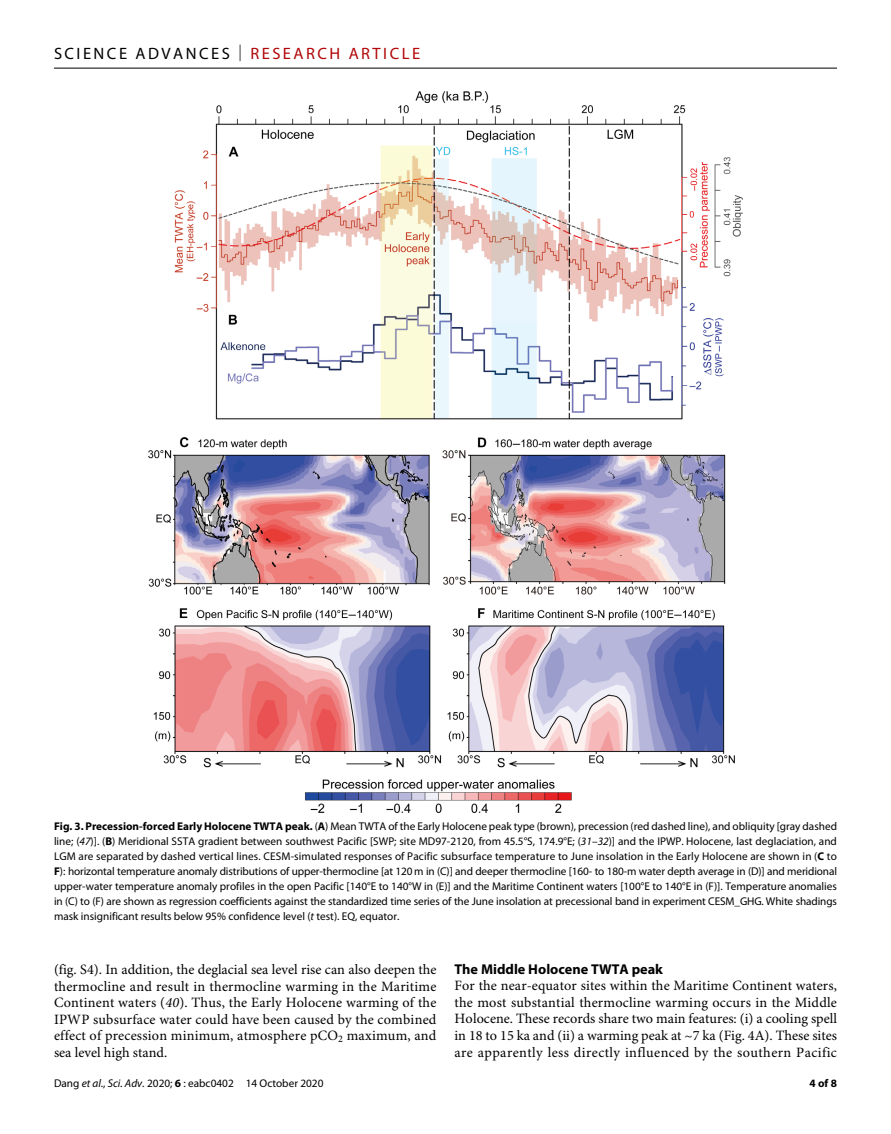
<style>
.page{position:relative;width:891px;height:1134px;background:#fff}
.page>*{position:absolute;margin:0;border:0;box-sizing:border-box;transform-origin:0 0}
.t1{font:16.5px "Myriad Pro";letter-spacing:.15em;color:#000}
.t2{font:14.25px/16.5px "Minion Pro";letter-spacing:.025em;color:#000;text-align:justify}
.t3{font:700 14.25px "Myriad Pro";color:#000}
.t4{font:11.25px/15px "Myriad Pro";color:#000;text-align:justify}
.t5{font:700 11.25px "Myriad Pro";color:#000}
.s1{font-weight:300}
.s2{color:#b10508}
.s3{font-weight:700}
.s4{font-style:italic}
</style>
<div class="page">
<hr style="left:54px;top:68px;width:783px;height:1px;background:#000">
<img style="left:148px;top:91px;width:595px;height:722px">
<h1 class="t1" style="left:54px;top:40px;width:368px">SCIENCE ADVANCES <span class="s1">|</span> <span class="s2">RESEARCH ARTICLE</span></h1>
<p class="t4" style="left:54px;top:819px;width:785px"><span class="s3">Fig. 3. Precession-forced Early Holocene TWTA peak.</span> (<span class="s3">A</span>) Mean TWTA of the Early Holocene peak type (brown), precession (red dashed line), and obliquity [gray dashed line; (<span class="s4">47</span>)]. (<span class="s3">B</span>) Meridional SSTA gradient between southwest Pacific [SWP; site MD97-2120, from 45.5°S, 174.9°E; (<span class="s4">31</span>–<span class="s4">32</span>)] and the IPWP. Holocene, last deglaciation, and LGM are separated by dashed vertical lines. CESM-simulated responses of Pacific subsurface temperature to June insolation in the Early Holocene are shown in (<span class="s3">C</span> to <span class="s3">F</span>): horizontal temperature anomaly distributions of upper-thermocline [at 120 m in (C)] and deeper thermocline [160- to 180-m water depth average in (D)] and meridional upper-water temperature anomaly profiles in the open Pacific [140°E to 140°W in (E)] and the Maritime Continent waters [100°E to 140°E in (F)]. Temperature anomalies in (C) to (F) are shown as regression coefficients against the standardized time series of the June insolation at precessional band in experiment CESM_GHG. White shadings mask insignificant results below 95% confidence level (<span class="s4">t</span> test). EQ, equator.</p>
<p class="t2" style="left:54px;top:963px;width:384px">(fig. S4). In addition, the deglacial sea level rise can also deepen the thermocline and result in thermocline warming in the Maritime Continent waters (<span class="s4">40</span>). Thus, the Early Holocene warming of the IPWP subsurface water could have been caused by the combined effect of precession minimum, atmosphere pCO<sub>2</sub> maximum, and sea level high stand.</p>
<p class="t3" style="left:454px;top:958px;width:210px">The Middle Holocene TWTA peak</p>
<p class="t2" style="left:454px;top:979px;width:384px">For the near-equator sites within the Maritime Continent waters, the most substantial thermocline warming occurs in the Middle Holocene. These records share two main features: (i) a cooling spell in 18 to 15 ka and (ii) a warming peak at ~7 ka (Fig. 4A). These sites are apparently less directly influenced by the southern Pacific</p>
<p class="t4" style="left:54px;top:1076px;width:271px">Dang <span class="s4">et al</span>., <span class="s4">Sci. Adv.</span> 2020; <span class="s3">6</span> : eabc0402 14 October 2020</p>
<p class="t5" style="left:810px;top:1074px;width:29px">4 of 8</p>
</div>
